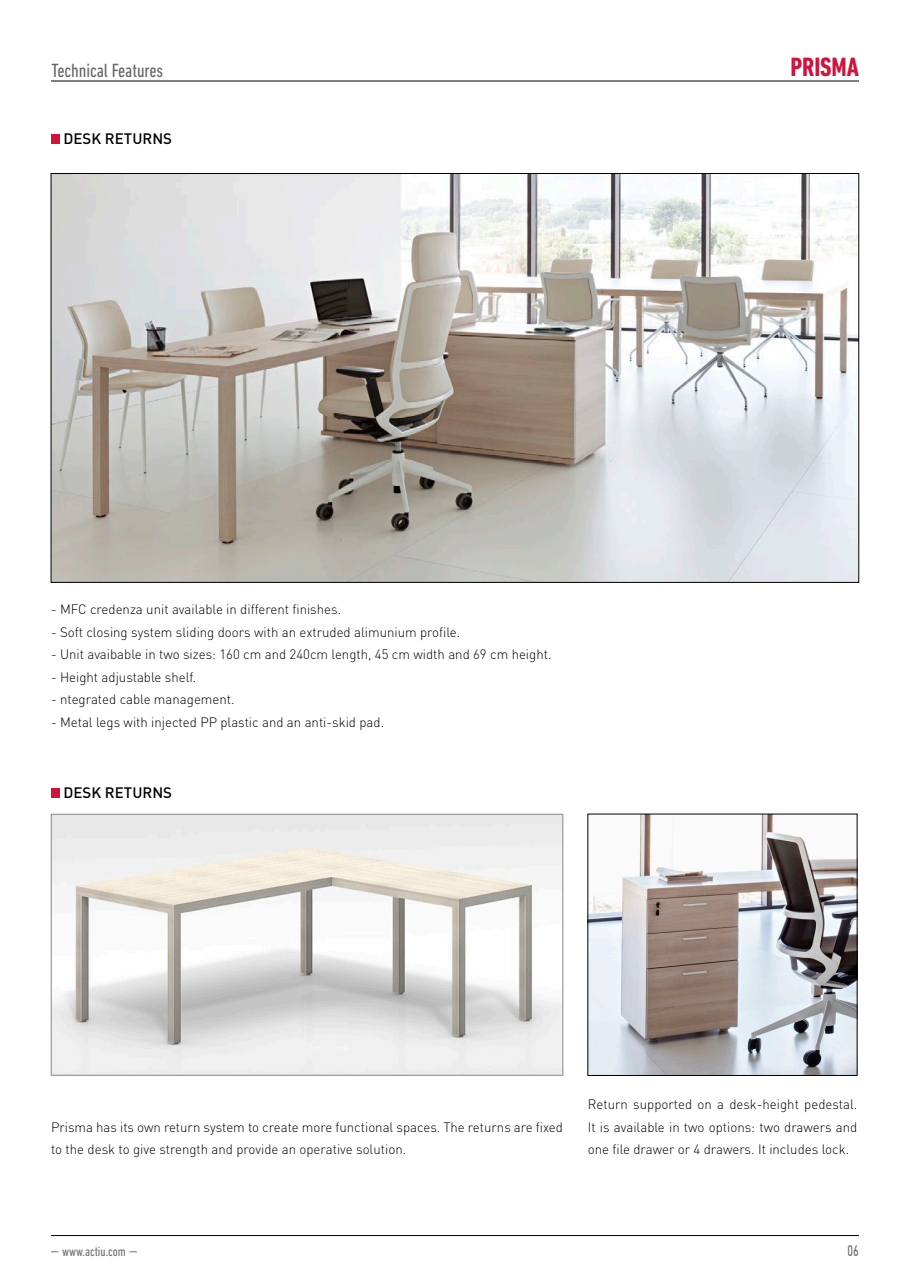
<style>
.page{position:relative;width:910px;height:1280px;background:#fff}
.page>*{position:absolute;margin:0;border:0;box-sizing:border-box;transform-origin:0 0}
.t1{font:700 condensed 27px "DIN Next LT Pro";letter-spacing:-.005em;color:#d1123c}
.t2{font:condensed 19.5px "DIN Next LT Pro";letter-spacing:-.005em;color:#000}
.t3{font:500 15.15px "DIN Pro";color:#6e6e6e;scale:.7 1}
.t4{font:500 15px "DIN Pro";letter-spacing:.005em;color:#000}
.t5{font:300 13.5px/22.5px "DIN Pro";color:#000}
.t6{font:condensed 13.5px "DIN Next LT Pro";color:#6e6e6e}
</style>
<div class="page">
<hr style="left:51px;top:81px;width:808px;height:1px;background:#000">
<hr style="left:51px;top:1235px;width:808px;height:1px;background:#000">
<div style="left:51px;top:788px;width:9px;height:10px;background:#d1123c"></div>
<div style="left:51px;top:134px;width:9px;height:10px;background:#d1123c"></div>
<img style="left:53px;top:816px;width:508px;height:257px">
<div style="left:51px;top:814px;width:512px;height:261px;border:1px solid #878786"></div>
<img style="left:53px;top:175px;width:804px;height:406px">
<img style="left:590px;top:816px;width:265px;height:258px">
<div style="left:588px;top:814px;width:269px;height:262px;border:1px solid #000"></div>
<h2 class="t2" style="left:51px;top:59px;width:113px">Technical Features</h2>
<p class="t4" style="left:63px;top:128px;width:110px">DESK RETURNS</p>
<h1 class="t1" style="left:790px;top:51px;width:70px">PRISMA</h1>
<p class="t5" style="left:51px;top:597px;width:292px">- MFC credenza unit available in different finishes.</p>
<p class="t5" style="left:51px;top:620px;width:411px">- Soft closing system sliding doors with an extruded alimunium profile.</p>
<p class="t5" style="left:51px;top:642px;width:502px">- Unit avaibable in two sizes: 160 cm and 240cm length, 45 cm width and 69 cm height.</p>
<p class="t5" style="left:51px;top:665px;width:147px">- Height adjustable shelf.</p>
<p class="t5" style="left:51px;top:687px;width:185px">- ntegrated cable management.</p>
<p class="t5" style="left:51px;top:710px;width:335px">- Metal legs with injected PP plastic and an anti-skid pad.</p>
<p class="t4" style="left:63px;top:783px;width:110px">DESK RETURNS</p>
<p class="t5" style="left:51px;top:1115px;width:513px">Prisma has its own return system to create more functional spaces. The returns are fixed to the desk to give strength and provide an operative solution.</p>
<p class="t5" style="left:588px;top:1092px;width:271px;text-align:justify">Return supported on a desk-height pedestal.<br>It is available in two options: two drawers and one file drawer or 4 drawers. It includes lock.</p>
<p class="t6" style="left:62px;top:1243px;width:65px">www.actiu.com</p>
<p class="t3" style="left:848px;top:1240px;width:18px">06</p>
</div>
